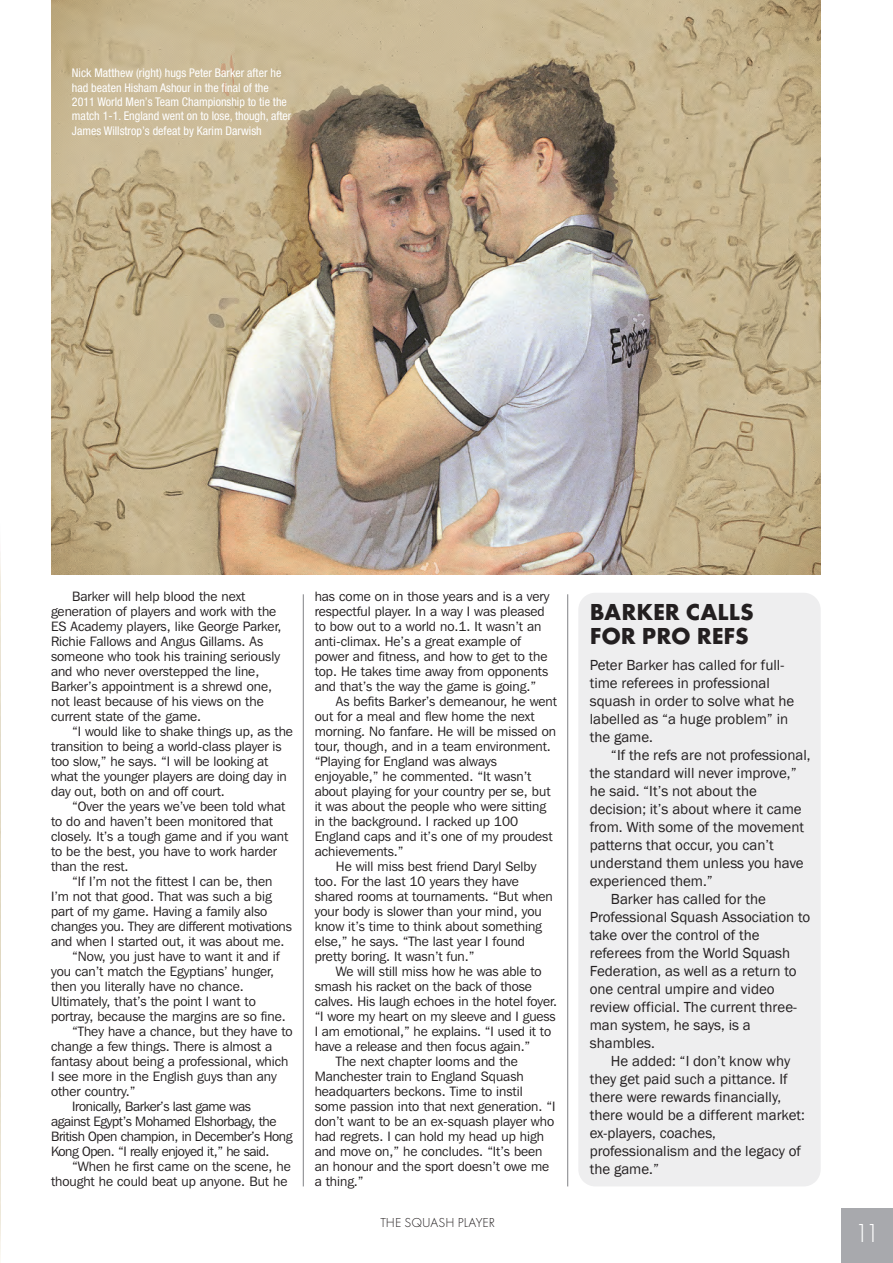
<style>
.page{position:relative;width:893px;height:1263px;background:#fff}
.page>*{position:absolute;margin:0;border:0;box-sizing:border-box;transform-origin:0 0}
.t1{font:300 27px "Futura T";color:#fff}
.t2{font:700 24px/24px "Futura T";color:#231f20}
.t3{font:15px/18px "Franklin Gothic";color:#231f20}
.t4{font:13.5px/15px "Franklin Gothic IT Cby BT";color:#231f20}
.t5{font:13.5px "Franklin Gothic IT Cby BT";letter-spacing:-.025em;color:#231f20}
.t6{font:300 13.5px "Futura T";color:#231f20}
.t7{font:condensed 12px/14.4px "Helvetica Neue";color:#fff}
</style>
<div class="page">
<img style="left:0;top:552px;width:1px;height:711px">
<div style="left:842px;top:1208px;width:51px;height:55px;background:#a8a9ad"></div>
<hr style="left:303px;top:594px;width:1px;height:592px;background:#808285">
<hr style="left:567px;top:594px;width:1px;height:592px;background:#808285">
<div style="left:578px;top:593px;width:243px;height:593px;background:#eeeeef"></div>
<img style="left:51px;top:0;width:770px;height:575px">
<p class="t7" style="left:72px;top:67px;width:221px">Nick Matthew (right) hugs Peter Barker after he had beaten Hisham Ashour in the final of the 2011 World Men’s Team Championship to tie the match 1-1. England went on to lose, though, after James Willstrop’s defeat by Karim Darwish</p>
<p class="t4" style="left:51px;top:589px;width:232px;text-indent:21px">Barker will help blood the next generation of players and work with the ES Academy players, like George Parker, Richie Fallows and Angus Gillams. As someone who took his training seriously and who never overstepped the line, Barker’s appointment is a shrewd one, not least because of his views on the current state of the game.</p>
<p class="t4" style="left:51px;top:724px;width:243px;text-indent:21px">“I would like to shake things up, as the transition to being a world-class player is too slow,” he says. “I will be looking at what the younger players are doing day in day out, both on and off court.</p>
<p class="t4" style="left:51px;top:799px;width:239px;text-indent:21px">“Over the years we’ve been told what to do and haven’t been monitored that closely. It’s a tough game and if you want to be the best, you have to work harder than the rest.</p>
<p class="t4" style="left:72px;top:874px;width:202px">“If I’m not the fittest I can be, then</p>
<p class="t4" style="left:51px;top:889px;width:222px">I’m not that good. That was such a big</p>
<p class="t4" style="left:51px;top:904px;width:218px">part of my game. Having a family also</p>
<p class="t4" style="left:51px;top:919px;width:242px">changes you. They are different motivations</p>
<p class="t4" style="left:51px;top:934px;width:235px">and when I started out, it was about me.</p>
<p class="t4" style="left:72px;top:949px;width:209px">“Now, you just have to want it and if</p>
<p class="t4" style="left:51px;top:964px;width:225px">you can’t match the Egyptians’ hunger,</p>
<p class="t4" style="left:51px;top:979px;width:194px">then you literally have no chance.</p>
<p class="t4" style="left:51px;top:994px;width:206px">Ultimately, that’s the point I want to</p>
<p class="t4" style="left:51px;top:1009px;width:236px">portray, because the margins are so fine.</p>
<p class="t4" style="left:72px;top:1024px;width:222px">“They have a chance, but they have to</p>
<p class="t4" style="left:51px;top:1039px;width:223px">change a few things. There is almost a</p>
<p class="t4" style="left:51px;top:1054px;width:239px">fantasy about being a professional, which</p>
<p class="t4" style="left:51px;top:1069px;width:227px">I see more in the English guys than any</p>
<p class="t4" style="left:51px;top:1084px;width:86px">other country.”</p>
<p class="t5" style="left:72px;top:1101px;width:180px">Ironically, Barker’s last game was</p>
<p class="t5" style="left:51px;top:1116px;width:227px">against Egypt’s Mohamed Elshorbagy, the</p>
<p class="t5" style="left:51px;top:1131px;width:243px">British Open champion, in December’s Hong</p>
<p class="t5" style="left:51px;top:1146px;width:220px">Kong Open. “I really enjoyed it,” he said.</p>
<p class="t4" style="left:72px;top:1159px;width:220px">“When he first came on the scene, he</p>
<p class="t4" style="left:51px;top:1174px;width:238px">thought he could beat up anyone. But he</p>
<p class="t4" style="left:315px;top:589px;width:236px">has come on in those years and is a very</p>
<p class="t4" style="left:315px;top:604px;width:232px">respectful player. In a way I was pleased</p>
<p class="t4" style="left:315px;top:619px;width:228px">to bow out to a world no.1. It wasn’t an</p>
<p class="t4" style="left:315px;top:634px;width:208px">anti-climax. He’s a great example of</p>
<p class="t4" style="left:315px;top:649px;width:234px">power and fitness, and how to get to the</p>
<p class="t4" style="left:315px;top:664px;width:235px">top. He takes time away from opponents</p>
<p class="t4" style="left:315px;top:679px;width:223px">and that’s the way the game is going.”</p>
<p class="t4" style="left:336px;top:694px;width:223px">As befits Barker’s demeanour, he went</p>
<p class="t4" style="left:315px;top:709px;width:221px">out for a meal and flew home the next</p>
<p class="t4" style="left:315px;top:724px;width:243px">morning. No fanfare. He will be missed on</p>
<p class="t4" style="left:315px;top:739px;width:238px">tour, though, and in a team environment.</p>
<p class="t4" style="left:315px;top:754px;width:184px">“Playing for England was always</p>
<p class="t4" style="left:315px;top:769px;width:218px">enjoyable,” he commented. “It wasn’t</p>
<p class="t4" style="left:315px;top:784px;width:237px">about playing for your country per se, but</p>
<p class="t4" style="left:315px;top:799px;width:233px">it was about the people who were sitting</p>
<p class="t4" style="left:315px;top:814px;width:205px">in the background. I racked up 100</p>
<p class="t4" style="left:315px;top:829px;width:239px">England caps and it’s one of my proudest</p>
<p class="t4" style="left:315px;top:844px;width:90px">achievements.”</p>
<p class="t4" style="left:336px;top:859px;width:202px">He will miss best friend Daryl Selby</p>
<p class="t4" style="left:315px;top:874px;width:206px">too. For the last 10 years they have</p>
<p class="t4" style="left:315px;top:889px;width:240px">shared rooms at tournaments. “But when</p>
<p class="t4" style="left:315px;top:904px;width:229px">your body is slower than your mind, you</p>
<p class="t4" style="left:315px;top:919px;width:229px">know it’s time to think about something</p>
<p class="t4" style="left:315px;top:934px;width:212px">else,” he says. “The last year I found</p>
<p class="t4" style="left:315px;top:949px;width:161px">pretty boring. It wasn’t fun.”</p>
<p class="t4" style="left:336px;top:964px;width:207px">We will still miss how he was able to</p>
<p class="t4" style="left:315px;top:979px;width:219px">smash his racket on the back of those</p>
<p class="t4" style="left:315px;top:994px;width:244px">calves. His laugh echoes in the hotel foyer.</p>
<p class="t4" style="left:315px;top:1009px;width:243px">“I wore my heart on my sleeve and I guess</p>
<p class="t4" style="left:315px;top:1024px;width:238px">I am emotional,” he explains. “I used it to</p>
<p class="t4" style="left:315px;top:1039px;width:217px">have a release and then focus again.”</p>
<p class="t4" style="left:336px;top:1054px;width:183px">The next chapter looms and the</p>
<p class="t4" style="left:315px;top:1069px;width:211px">Manchester train to England Squash</p>
<p class="t4" style="left:315px;top:1084px;width:210px">headquarters beckons. Time to instil</p>
<p class="t4" style="left:315px;top:1099px;width:242px">some passion into that next generation. “I</p>
<p class="t4" style="left:315px;top:1114px;width:241px">don’t want to be an ex-squash player who</p>
<p class="t4" style="left:315px;top:1129px;width:231px">had regrets. I can hold my head up high</p>
<p class="t4" style="left:315px;top:1144px;width:229px">and move on,” he concludes. “It’s been</p>
<p class="t4" style="left:315px;top:1159px;width:236px">an honour and the sport doesn’t owe me</p>
<p class="t4" style="left:315px;top:1174px;width:50px">a thing.”</p>
<p class="t6" style="left:380px;top:1214px;width:116px">THE SQUASH PLAYER</p>
<h2 class="t2" style="left:590px;top:599px;width:166px">BARKER CALLS<br>FOR PRO REFS</h2>
<p class="t3" style="left:590px;top:656px;width:206px">Peter Barker has called for full&shy;time referees in professional squash in order to solve what he labelled as “a huge problem” in the game.</p>
<p class="t3" style="left:611px;top:746px;width:201px">“If the refs are not professional,</p>
<p class="t3" style="left:590px;top:764px;width:209px">the standard will never improve,”</p>
<p class="t3" style="left:590px;top:782px;width:169px">he said. “It’s not about the</p>
<p class="t3" style="left:590px;top:800px;width:214px">decision; it’s about where it came</p>
<p class="t3" style="left:590px;top:818px;width:216px">from. With some of the movement</p>
<p class="t3" style="left:590px;top:836px;width:186px">patterns that occur, you can’t</p>
<p class="t3" style="left:590px;top:854px;width:216px">understand them unless you have</p>
<p class="t3" style="left:590px;top:872px;width:125px">experienced them.”</p>
<p class="t3" style="left:611px;top:890px;width:156px">Barker has called for the</p>
<p class="t3" style="left:590px;top:908px;width:222px">Professional Squash Association to</p>
<p class="t3" style="left:590px;top:926px;width:171px">take over the control of the</p>
<p class="t3" style="left:590px;top:944px;width:202px">referees from the World Squash</p>
<p class="t3" style="left:590px;top:962px;width:208px">Federation, as well as a return to</p>
<p class="t3" style="left:590px;top:980px;width:186px">one central umpire and video</p>
<p class="t3" style="left:590px;top:998px;width:209px">review official. The current three-</p>
<p class="t3" style="left:590px;top:1016px;width:163px">man system, he says, is a</p>
<p class="t3" style="left:590px;top:1034px;width:67px">shambles.</p>
<p class="t3" style="left:611px;top:1052px;width:181px">He added: “I don’t know why</p>
<p class="t3" style="left:590px;top:1070px;width:199px">they get paid such a pittance. If</p>
<p class="t3" style="left:590px;top:1088px;width:193px">there were rewards financially,</p>
<p class="t3" style="left:590px;top:1106px;width:217px">there would be a different market:</p>
<p class="t3" style="left:590px;top:1124px;width:128px">ex-players, coaches,</p>
<p class="t3" style="left:590px;top:1142px;width:213px">professionalism and the legacy of</p>
<p class="t3" style="left:590px;top:1160px;width:71px">the game.”</p>
<h1 class="t1" style="left:854px;top:1217px;width:27px">11</h1>
</div>
